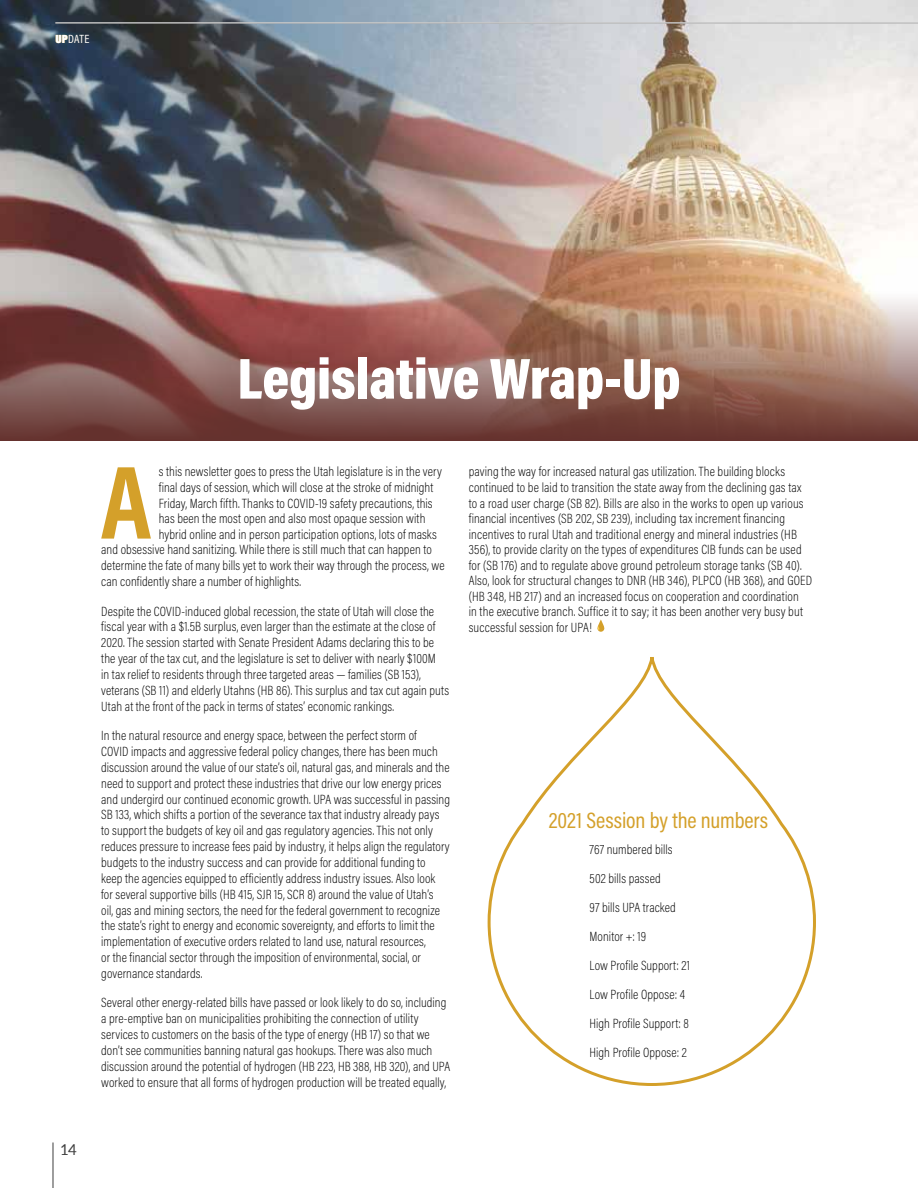
<style>
.page{position:relative;width:918px;height:1188px;background:#fff}
.page>*{position:absolute;margin:0;border:0;box-sizing:border-box;transform-origin:0 0}
.t1{font:700 105.3px "Acumin Pro Cond";color:#d4a02a}
.t2{font:900 58.5px "Acumin Pro Cond";letter-spacing:-.005em;color:#fff}
.t3{font:22.5px "Acumin Pro Cond";letter-spacing:-.005em;color:#d4a02a}
.t4{font:15px "Lato";color:#3e3e3e}
.t5{font:200 13.5px/15.9px "Acumin Pro Cond";letter-spacing:.005em;color:#000}
.t6{font:12px "Acumin Pro Cond";color:#fff}
.s1{font-weight:900}
</style>
<div class="page">
<svg style="left:487px;top:657px;width:329px;height:429px"></svg>
<svg style="left:597px;top:619px;width:7px;height:13px"></svg>
<img style="left:0;top:0;width:918px;height:292px">
<svg style="left:0;top:292px;width:918px;height:149px;background:#92645a"></svg>
<hr style="left:53px;top:1142px;width:1px;height:46px;background:#3e3e3e">
<hr style="left:55px;top:23px;width:863px;height:1px;background:#fff">
<p class="t6" style="left:55px;top:31px;width:36px"><span class="s1">UP</span>DATE</p>
<p class="t4" style="left:60px;top:1138px;width:18px">14</p>
<h2 class="t2" style="left:237px;top:340px;width:445px">Legislative Wrap-Up</h2>
<h1 class="t1" style="left:101px;top:433px;width:52px">A</h1>
<p class="t5" style="left:159px;top:464px;width:285px">s this newsletter goes to press the Utah legislature is in the very</p>
<p class="t5" style="left:159px;top:479px;width:276px">final days of session, which will close at the stroke of midnight</p>
<p class="t5" style="left:159px;top:495px;width:275px">Friday, March fifth. Thanks to COVID-19 safety precautions, this</p>
<p class="t5" style="left:159px;top:510px;width:268px">has been the most open and also most opaque session with</p>
<p class="t5" style="left:159px;top:526px;width:280px">hybrid online and in person participation options, lots of masks</p>
<p class="t5" style="left:101px;top:542px;width:332px">and obsessive hand sanitizing. While there is still much that can happen to</p>
<p class="t5" style="left:101px;top:558px;width:345px">determine the fate of many bills yet to work their way through the process, we</p>
<p class="t5" style="left:101px;top:573px;width:201px">can confidently share a number of highlights.</p>
<p class="t5" style="left:101px;top:603px;width:349px">Despite the COVID-induced global recession, the state of Utah will close the fiscal year with a $1.5B surplus, even larger than the estimate at the close of 2020. The session started with Senate President Adams declaring this to be the year of the tax cut, and the legislature is set to deliver with nearly $100M<br>in tax relief to residents through three targeted areas — families (SB 153), veterans (SB 11) and elderly Utahns (HB 86). This surplus and tax cut again puts Utah at the front of the pack in terms of states’ economic rankings.</p>
<p class="t5" style="left:101px;top:727px;width:350px">In the natural resource and energy space, between the perfect storm of<br>COVID impacts and aggressive federal policy changes, there has been much discussion around the value of our state’s oil, natural gas, and minerals and the need to support and protect these industries that drive our low energy prices and undergird our continued economic growth. UPA was successful in passing SB 133, which shifts a portion of the severance tax that industry already pays to support the budgets of key oil and gas regulatory agencies. This not only reduces pressure to increase fees paid by industry, it helps align the regulatory budgets to the industry success and can provide for additional funding to keep the agencies equipped to efficiently address industry issues. Also look for several supportive bills (HB 415, SJR 15, SCR 8) around the value of Utah’s<br>oil, gas and mining sectors, the need for the federal government to recognize the state’s right to energy and economic sovereignty, and efforts to limit the implementation of executive orders related to land use, natural resources,<br>or the financial sector through the imposition of environmental, social, or governance standards.</p>
<p class="t5" style="left:101px;top:995px;width:351px">Several other energy-related bills have passed or look likely to do so, including a pre-emptive ban on municipalities prohibiting the connection of utility services to customers on the basis of the type of energy (HB 17) so that we don’t see communities banning natural gas hookups. There was also much discussion around the potential of hydrogen (HB 223, HB 388, HB 320), and UPA worked to ensure that all forms of hydrogen production will be treated equally,</p>
<p class="t5" style="left:469px;top:464px;width:345px">paving the way for increased natural gas utilization. The building blocks continued to be laid to transition the state away from the declining gas tax to a road user charge (SB 82). Bills are also in the works to open up various financial incentives (SB 202, SB 239), including tax increment financing incentives to rural Utah and traditional energy and mineral industries (HB 356), to provide clarity on the types of expenditures CIB funds can be used for (SB 176) and to regulate above ground petroleum storage tanks (SB 40).<br>Also, look for structural changes to DNR (HB 346), PLPCO (HB 368), and GOED (HB 348, HB 217) and an increased focus on cooperation and coordination<br>in the executive branch. Suffice it to say; it has been another very busy but successful session for UPA!</p>
<h3 class="t3" style="left:549px;top:805px;width:221px">2021 Session by the numbers</h3>
<p class="t5" style="left:590px;top:834px;width:102px;line-height:29px">767 numbered bills<br>502 bills passed<br>97 bills UPA tracked<br>Monitor +: 19<br>Low Profile Support: 21<br>Low Profile Oppose: 4<br>High Profile Support: 8<br>High Profile Oppose: 2</p>
</div>
